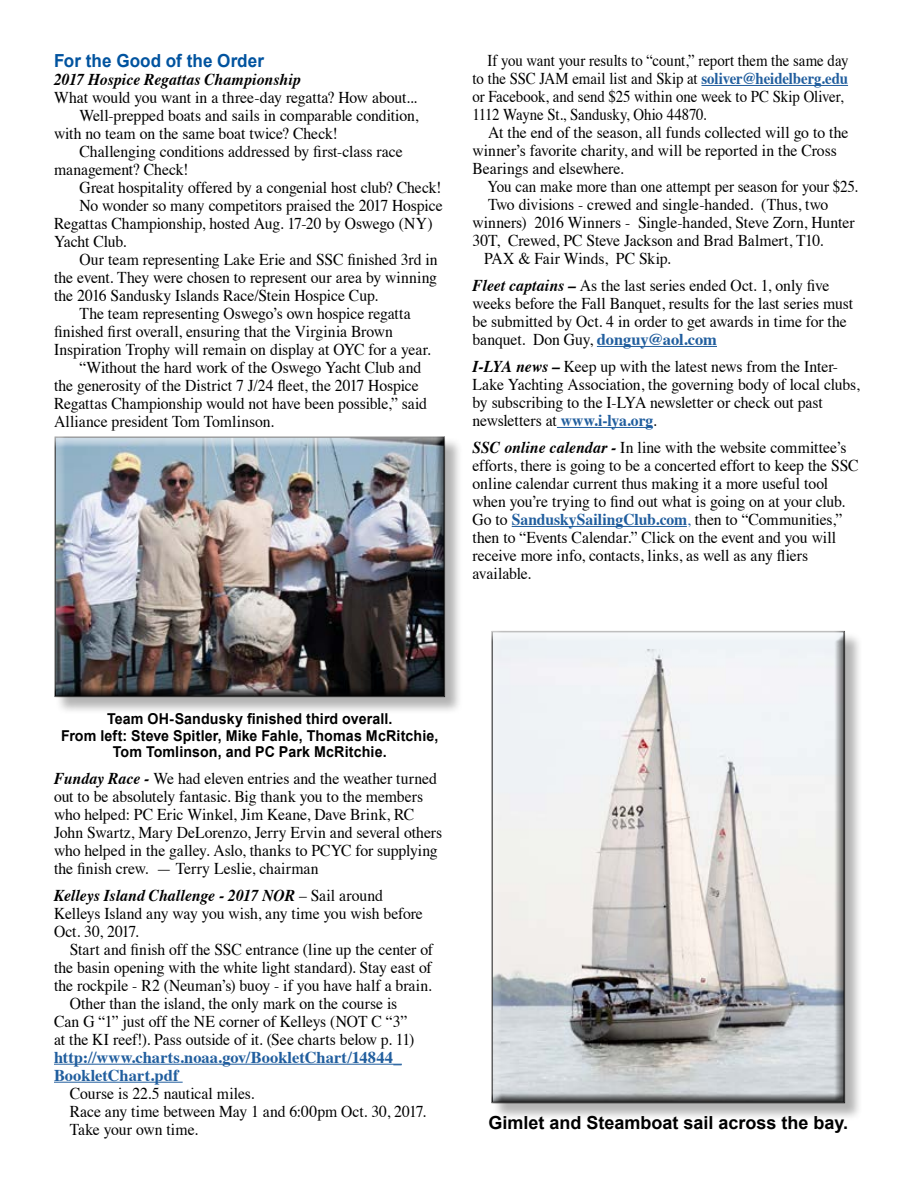
<style>
.page{position:relative;width:918px;height:1188px;background:#fff}
.page>*{position:absolute;margin:0;border:0;box-sizing:border-box;transform-origin:0 0}
.t1{font:700 18px "Arial";color:#000}
.t2{font:700 18px "Arial";color:#00539f;scale:.95 1}
.t3{font:16.5px/18px "Times";letter-spacing:-.005em;color:#000;scale:.95 1}
.t4{font:16.5px/18px "Times";letter-spacing:-.005em;color:#000;scale:.9 1}
.t5{font:700 16.5px/18px "Times";color:#215e9e}
.t6{font:16.5px "Times";letter-spacing:-.005em;color:#000;scale:.91 1}
.t7{font:italic 700 16.5px "Times";letter-spacing:.005em;color:#000;scale:.95 1}
.t8{font:700 15px/16.5px "Arial";letter-spacing:.01em;color:#000;text-align:center;scale:.95 1}
.s1{font-weight:700;color:#215e9e}
.s2{font-weight:700;font-style:italic}
.s3{color:#215e9e}
</style>
<div class="page">
<hr style="left:54px;top:1064px;width:348px;height:1px;background:#215e9e">
<hr style="left:54px;top:1082px;width:129px;height:1px;background:#215e9e">
<hr style="left:701px;top:85px;width:147px;height:1px;background:#215e9e">
<hr style="left:597px;top:346px;width:120px;height:1px;background:#215e9e">
<hr style="left:557px;top:427px;width:96px;height:1px;background:#215e9e">
<hr style="left:512px;top:526px;width:175px;height:1px;background:#215e9e">
<div style="left:56px;top:437px;width:407px;height:278px;background:#000;opacity:.3"></div>
<div style="left:48px;top:429px;width:408px;height:268px;background:#000;opacity:.75"></div>
<div style="left:493px;top:632px;width:370px;height:489px;background:#000;opacity:.3"></div>
<div style="left:485px;top:623px;width:371px;height:482px;background:#000;opacity:.75"></div>
<p class="t2" style="left:54px;top:49px;width:223px">For the Good of the Order</p>
<p class="t7" style="left:54px;top:64px;width:261px">2017 Hospice Regattas Championship</p>
<p class="t3" style="left:54px;top:87px;width:384px">What would you want in a three-day regatta? How about...</p>
<p class="t3" style="left:80px;top:105px;width:358px">Well-prepped boats and sails in comparable condition,</p>
<p class="t3" style="left:54px;top:123px;width:300px">with no team on the same boat twice? Check!</p>
<p class="t3" style="left:80px;top:141px;width:342px">Challenging conditions addressed by first-class race</p>
<p class="t3" style="left:54px;top:159px;width:143px">management? Check!</p>
<p class="t3" style="left:80px;top:177px;width:382px">Great hospitality offered by a congenial host club? Check!</p>
<p class="t3" style="left:80px;top:195px;width:384px">No wonder so many competitors praised the 2017 Hospice</p>
<p class="t3" style="left:54px;top:213px;width:400px">Regattas Championship, hosted Aug. 17-20 by Oswego (NY)</p>
<p class="t3" style="left:54px;top:231px;width:78px">Yacht Club.</p>
<p class="t3" style="left:80px;top:249px;width:379px">Our team representing Lake Erie and SSC finished 3rd in</p>
<p class="t3" style="left:54px;top:267px;width:405px">the event. They were chosen to represent our area by winning</p>
<p class="t3" style="left:54px;top:285px;width:343px">the 2016 Sandusky Islands Race/Stein Hospice Cup.</p>
<p class="t3" style="left:80px;top:303px;width:350px">The team representing Oswego’s own hospice regatta</p>
<p class="t3" style="left:54px;top:321px;width:358px">finished first overall, ensuring that the Virginia Brown</p>
<p class="t3" style="left:54px;top:339px;width:398px">Inspiration Trophy will remain on display at OYC for a year.</p>
<p class="t3" style="left:80px;top:357px;width:361px">“Without the hard work of the Oswego Yacht Club and</p>
<p class="t3" style="left:54px;top:375px;width:386px">the generosity of the District 7 J/24 fleet, the 2017 Hospice</p>
<p class="t3" style="left:54px;top:393px;width:394px">Regattas Championship would not have been possible,” said</p>
<p class="t3" style="left:54px;top:411px;width:233px">Alliance president Tom Tomlinson.</p>
<p class="t4" style="left:472px;top:50px;width:420px;text-indent:15px">If you want your results to “count,” report them the same day to the SSC JAM email list and Skip at <span class="s1">soliver@heidelberg.edu </span>or Facebook, and send $25 within one week to PC Skip Oliver, 1112 Wayne St., Sandusky, Ohio 44870.</p>
<p class="t3" style="left:472px;top:122px;width:397px;text-indent:16px">At the end of the season, all funds collected will go to the winner’s favorite charity, and will be reported in the Cross<br>Bearings and elsewhere.  </p>
<p class="t6" style="left:488px;top:171px;width:409px">You can make more than one attempt per season for your $25.</p>
<p class="t3" style="left:488px;top:194px;width:360px">Two divisions - crewed and single-handed. (Thus, two</p>
<p class="t3" style="left:472px;top:212px;width:404px">winners) 2016 Winners - Single-handed, Steve Zorn, Hunter</p>
<p class="t3" style="left:472px;top:230px;width:373px">30T, Crewed, PC Steve Jackson and Brad Balmert, T10.  </p>
<p class="t3" style="left:484px;top:248px;width:198px">PAX &amp; Fair Winds, PC Skip.</p>
<p class="t3" style="left:472px;top:275px;width:402px"><span class="s2">Fleet captains –</span> As the last series ended Oct. 1, only five weeks before the Fall Banquet, results for the last series must be submitted by Oct. 4 in order to get awards in time for the banquet. Don Guy, <span class="s1">donguy@aol.com</span></p>
<p class="t3" style="left:472px;top:356px;width:409px"><span class="s2">I-LYA news –</span> Keep up with the latest news from the Inter-Lake Yachting Association, the governing body of local clubs, by subscribing to the I-LYA newsletter or check out past newsletters at <span class="s1">www.i-lya.org</span>.</p>
<p class="t3" style="left:472px;top:437px;width:408px"><span class="s2">SSC online calendar -</span> In line with the website committee’s efforts, there is going to be a concerted effort to keep the SSC online calendar current thus making it a more useful tool when you’re trying to find out what is going on at your club.<br>Go to <span class="s1">SanduskySailingClub.com</span><span class="s3">,</span> then to “Communities,” then to “Events Calendar.” Click on the event and you will receive more info, contacts, links, as well as any fliers available.</p>
<p class="t8" style="left:61px;top:711px;width:399px">Team OH-Sandusky finished third overall.<br>From left: Steve Spitler, Mike Fahle, Thomas McRitchie,<br>Tom Tomlinson, and PC Park McRitchie.</p>
<p class="t3" style="left:54px;top:768px;width:410px"><span class="s2">Funday Race -</span> We had eleven entries and the weather turned out to be absolutely fantasic. Big thank you to the members who helped: PC Eric Winkel, Jim Keane, Dave Brink, RC John Swartz, Mary DeLorenzo, Jerry Ervin and several others who helped in the galley. Aslo, thanks to PCYC for supplying the finish crew. — Terry Leslie, chairman</p>
<p class="t3" style="left:54px;top:885px;width:390px"><span class="s2">Kelleys Island Challenge - 2017 NOR</span> – Sail around<br>Kelleys Island any way you wish, any time you wish before<br>Oct. 30, 2017.</p>
<p class="t3" style="left:70px;top:939px;width:384px">Start and finish off the SSC entrance (line up the center of</p>
<p class="t3" style="left:54px;top:957px;width:399px">the basin opening with the white light standard). Stay east of</p>
<p class="t3" style="left:54px;top:975px;width:401px">the rockpile - R2 (Neuman’s) buoy - if you have half a brain.  </p>
<p class="t3" style="left:70px;top:993px;width:347px">Other than the island, the only mark on the course is</p>
<p class="t3" style="left:54px;top:1011px;width:373px">Can G “1” just off the NE corner of Kelleys (NOT C “3”</p>
<p class="t3" style="left:54px;top:1029px;width:381px">at the KI reef!). Pass outside of it. (See charts below p. 11)</p>
<p class="t5" style="left:54px;top:1047px;width:349px">http://www.charts.noaa.gov/BookletChart/14844_<br>BookletChart.pdf</p>
<p class="t3" style="left:70px;top:1083px;width:377px">Course is 22.5 nautical miles.  <br>Race any time between May 1 and 6:00pm Oct. 30, 2017.<br>Take your own time.</p>
<p class="t1" style="left:488px;top:1111px;width:361px">Gimlet and Steamboat sail across the bay.</p>
</div>
